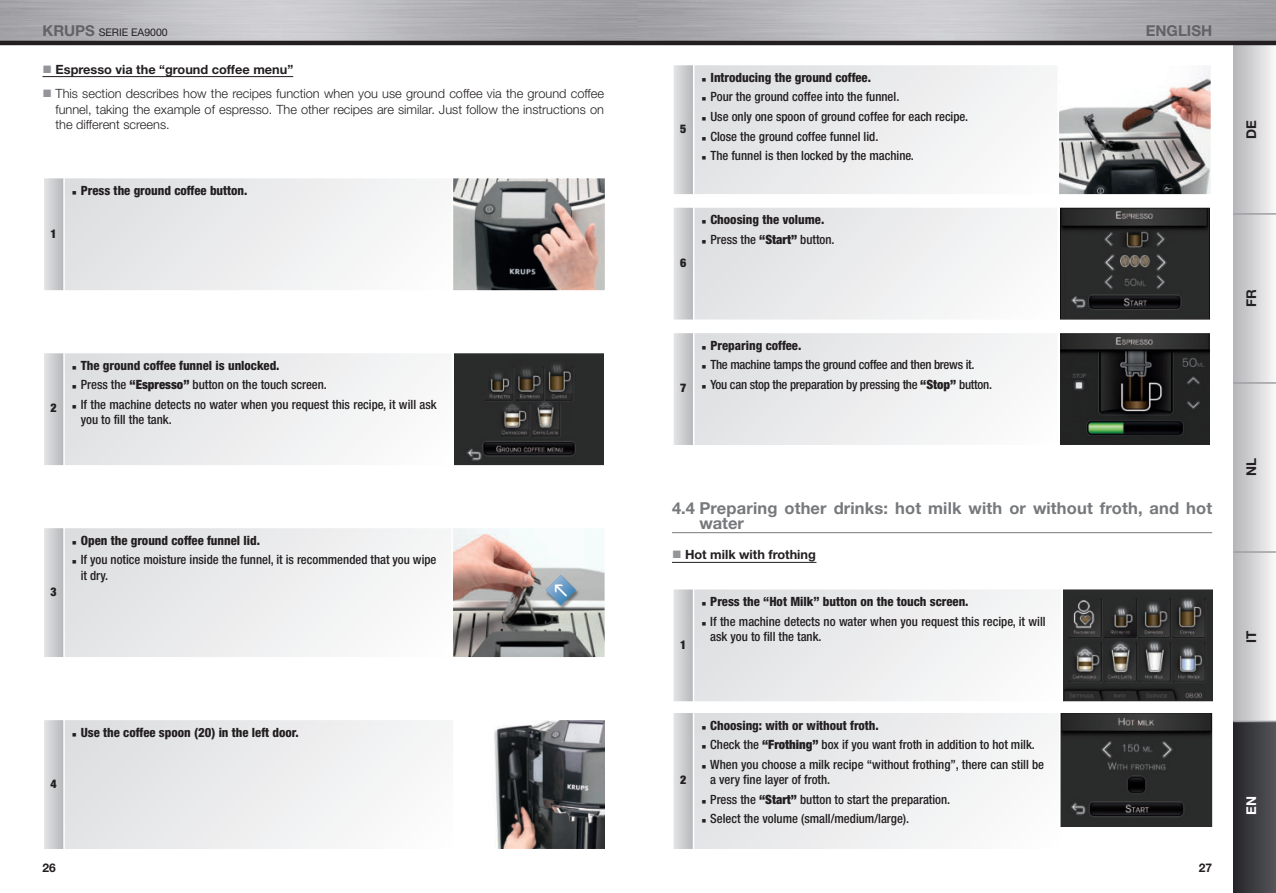
<style>
.page{position:relative;width:1276px;height:893px;background:#fff}
.page>*{position:absolute;margin:0;border:0;box-sizing:border-box;transform-origin:0 0}
.t1{font:700 16.5px/15.8px "Helvetica Neue";letter-spacing:.01em;color:#76787b}
.t2{font:700 15px "Helvetica Neue";color:#636366}
.t3{font:700 13.5px "Helvetica Neue";color:#231f20}
.t4{font:700 13.5px "Helvetica Neue";color:#fff}
.t5{font:500 condensed 12.75px/15.3px "Helvetica Neue";color:#231f20}
.t6{font:800 condensed 12.75px "Helvetica Neue";color:#231f20}
.t7{font:300 12.75px/15.8px "Helvetica Neue";color:#231f20;text-align:justify}
.t8{font:500 condensed 12.75px "Helvetica Neue";letter-spacing:-.02em;color:#231f20}
.t9{font:700 12.75px "Helvetica Neue";color:#231f20}
.t10{font:900 condensed 12px "Helvetica Neue";color:#231f20}
.t11{font:700 12px "Helvetica Neue";color:#231f20}
.t12{font:10.5px "Helvetica Neue";color:#231f20}
.s1{font-weight:700;font-size:15px;color:#636366}
.s2{color:#939598}
.s3{font-weight:900}
</style>
<div class="page">
<div style="left:1233px;top:45px;width:42px;height:169px;background:linear-gradient(to right,#b3b3b7,#f5f5f6)"></div>
<div style="left:1233px;top:214px;width:42px;height:169px;background:linear-gradient(to right,#b3b3b7,#f5f5f6)"></div>
<div style="left:1233px;top:383px;width:42px;height:169px;background:linear-gradient(to right,#b3b3b7,#f5f5f6)"></div>
<div style="left:1233px;top:552px;width:42px;height:169px;background:linear-gradient(to right,#b3b3b7,#f5f5f6)"></div>
<div style="left:1233px;top:722px;width:43px;height:171px;background:linear-gradient(to right,#242429,#545559)"></div>
<hr style="left:1233px;top:213px;width:43px;height:2px;background:#9d9fa2">
<hr style="left:1233px;top:382px;width:43px;height:2px;background:#9d9fa2">
<hr style="left:1233px;top:551px;width:43px;height:2px;background:#9d9fa2">
<hr style="left:1233px;top:721px;width:43px;height:1px;background:#9d9fa2">
<svg style="left:0;top:0;width:638px;height:41px;background:#b5b4b8"></svg>
<hr style="left:672px;top:532px;width:540px;height:1px;background:#76787b">
<hr style="left:638px;top:41px;width:638px;height:4px;background:#231f20">
<hr style="left:0;top:41px;width:638px;height:4px;background:#231f20">
<hr style="left:672px;top:562px;width:144px;height:1px;background:#231f20">
<div style="left:673px;top:589px;width:20px;height:112px;background:linear-gradient(to right,#e4e5e6,#babbbe)"></div>
<div style="left:694px;top:589px;width:366px;height:112px;background:linear-gradient(to right,#dfe0e2,#fafafa)"></div>
<img style="left:1063px;top:589px;width:149px;height:112px">
<div style="left:673px;top:713px;width:20px;height:136px;background:linear-gradient(to right,#e4e5e6,#babbbe)"></div>
<div style="left:694px;top:713px;width:365px;height:136px;background:linear-gradient(to right,#e0e1e3,#f9f9fa)"></div>
<img style="left:1060px;top:713px;width:152px;height:113px">
<div style="left:673px;top:65px;width:20px;height:129px;background:linear-gradient(to right,#e5e6e7,#babbbe)"></div>
<div style="left:694px;top:65px;width:363px;height:129px;background:linear-gradient(to right,#dfe0e2,#f9f9fa)"></div>
<img style="left:1059px;top:65px;width:151px;height:129px">
<div style="left:673px;top:208px;width:20px;height:112px;background:linear-gradient(to right,#e5e6e7,#babbbe)"></div>
<div style="left:694px;top:208px;width:363px;height:112px;background:linear-gradient(to right,#dfe0e2,#fafafa)"></div>
<img style="left:1060px;top:208px;width:149px;height:112px">
<div style="left:673px;top:333px;width:20px;height:112px;background:linear-gradient(to right,#e5e6e7,#babbbe)"></div>
<div style="left:694px;top:333px;width:363px;height:112px;background:linear-gradient(to right,#dfe0e2,#fafafa)"></div>
<img style="left:1060px;top:333px;width:149px;height:112px">
<svg style="left:44px;top:720px;width:19px;height:129px;background:#cdced0"></svg>
<div style="left:65px;top:720px;width:388px;height:129px;background:linear-gradient(to right,#dfe0e2,#fafafa)"></div>
<img style="left:494px;top:720px;width:111px;height:129px">
<svg style="left:44px;top:528px;width:19px;height:129px;background:#cdced0"></svg>
<div style="left:65px;top:528px;width:386px;height:129px;background:linear-gradient(to right,#dfe0e2,#f9fafa)"></div>
<img style="left:453px;top:528px;width:151px;height:129px">
<img style="left:539px;top:569px;width:49px;height:49px">
<svg style="left:44px;top:178px;width:19px;height:112px;background:#cdced1"></svg>
<div style="left:65px;top:178px;width:387px;height:112px;background:linear-gradient(to right,#dfe0e2,#fafafa)"></div>
<img style="left:453px;top:178px;width:152px;height:112px">
<svg style="left:44px;top:353px;width:19px;height:112px;background:#cdced1"></svg>
<div style="left:65px;top:353px;width:387px;height:112px;background:linear-gradient(to right,#dfe0e2,#fafafa)"></div>
<img style="left:454px;top:353px;width:149px;height:112px">
<hr style="left:43px;top:76px;width:250px;height:1px;background:#231f20">
<svg style="left:546px;top:575px;width:30px;height:30px"></svg>
<p class="t12" style="left:43px;top:29px;width:127px"><span class="s1">KRUPS</span> SERIE EA9000</p>
<p class="t2" style="left:1145px;top:25px;width:68px">ENGLISH</p>
<p class="t9" style="left:43px;top:65px;width:252px"><span class="s2">■</span> Espresso via the “ground coffee menu”</p>
<p class="t7" style="left:55px;top:87px;width:550px;text-indent:-13px"><span class="s2">■</span> This section describes how the recipes function when you use ground coffee via the ground coffee funnel, taking the example of espresso. The other recipes are similar. Just follow the instructions on the different screens.</p>
<p class="t10" style="left:51px;top:229px;width:8px">1</p>
<p class="t6" style="left:72px;top:186px;width:177px">■ Press the ground coffee button.</p>
<p class="t10" style="left:51px;top:404px;width:8px">2</p>
<p class="t6" style="left:72px;top:361px;width:209px">■ The ground coffee funnel is unlocked.</p>
<p class="t5" style="left:72px;top:378px;width:256px">■ Press the <span class="s3">“Espresso”</span> button on the touch screen.</p>
<p class="t5" style="left:81px;top:398px;width:357px;text-indent:-8px">■ If the machine detects no water when you request this recipe, it will ask you to fill the tank.</p>
<p class="t10" style="left:51px;top:587px;width:8px">3</p>
<p class="t6" style="left:72px;top:536px;width:189px">■ Open the ground coffee funnel lid.</p>
<p class="t5" style="left:81px;top:553px;width:357px;text-indent:-8px">■ If you notice moisture inside the funnel, it is recommended that you wipe it dry.</p>
<p class="t10" style="left:51px;top:779px;width:8px">4</p>
<p class="t6" style="left:72px;top:728px;width:228px">■ Use the coffee spoon (20) in the left door.</p>
<p class="t11" style="left:43px;top:864px;width:15px">26</p>
<p class="t10" style="left:680px;top:124px;width:8px">5</p>
<p class="t6" style="left:702px;top:73px;width:171px">■ Introducing the ground coffee.</p>
<p class="t5" style="left:702px;top:90px;width:199px">■ Pour the ground coffee into the funnel.</p>
<p class="t5" style="left:702px;top:110px;width:268px">■ Use only one spoon of ground coffee for each recipe.</p>
<p class="t5" style="left:702px;top:129px;width:178px">■ Close the ground coffee funnel lid.</p>
<p class="t5" style="left:702px;top:149px;width:214px">■ The funnel is then locked by the machine.</p>
<p class="t10" style="left:680px;top:258px;width:8px">6</p>
<p class="t6" style="left:702px;top:215px;width:124px">■ Choosing the volume.</p>
<p class="t5" style="left:702px;top:233px;width:134px">■ Press the <span class="s3">“Start”</span> button.</p>
<p class="t10" style="left:680px;top:384px;width:8px">7</p>
<p class="t6" style="left:702px;top:341px;width:101px">■ Preparing coffee.</p>
<p class="t8" style="left:702px;top:360px;width:274px">■ The machine tamps the ground coffee and then brews it.</p>
<p class="t8" style="left:702px;top:380px;width:292px">■ You can stop the preparation by pressing the <span class="s3">“Stop”</span> button.</p>
<p class="t1" style="left:699px;top:501px;width:514px;text-indent:-27px">4.4 Preparing other drinks: hot milk with or without froth, and hot water</p>
<p class="t9" style="left:672px;top:550px;width:145px"><span class="s2">■</span> Hot milk with frothing</p>
<p class="t10" style="left:680px;top:640px;width:8px">1</p>
<p class="t6" style="left:702px;top:597px;width:268px">■ Press the “Hot Milk” button on the touch screen.</p>
<p class="t5" style="left:710px;top:614px;width:337px;text-indent:-8px">■ If the machine detects no water when you request this recipe, it will ask you to fill the tank.</p>
<p class="t10" style="left:680px;top:776px;width:8px">2</p>
<p class="t6" style="left:702px;top:720px;width:179px">■ Choosing: with or without froth.</p>
<p class="t5" style="left:702px;top:738px;width:335px">■ Check the <span class="s3">“Frothing”</span> box if you want froth in addition to hot milk.</p>
<p class="t5" style="left:710px;top:758px;width:335px;text-indent:-8px">■ When you choose a milk recipe “without frothing”, there can still be a very fine layer of froth.</p>
<p class="t5" style="left:702px;top:792px;width:250px">■ Press the <span class="s3">“Start”</span> button to start the preparation.</p>
<p class="t5" style="left:702px;top:812px;width:209px">■ Select the volume (small/medium/large).</p>
<p class="t11" style="left:1198px;top:863px;width:15px">27</p>
<p class="t3" style="left:1246px;top:139px;width:20px;rotate:-90deg">DE</p>
<p class="t3" style="left:1246px;top:307px;width:19px;rotate:-90deg">FR</p>
<p class="t3" style="left:1246px;top:476px;width:19px;rotate:-90deg">NL</p>
<p class="t3" style="left:1246px;top:643px;width:14px;rotate:-90deg">IT</p>
<p class="t4" style="left:1246px;top:815px;width:20px;rotate:-90deg">EN</p>
</div>
